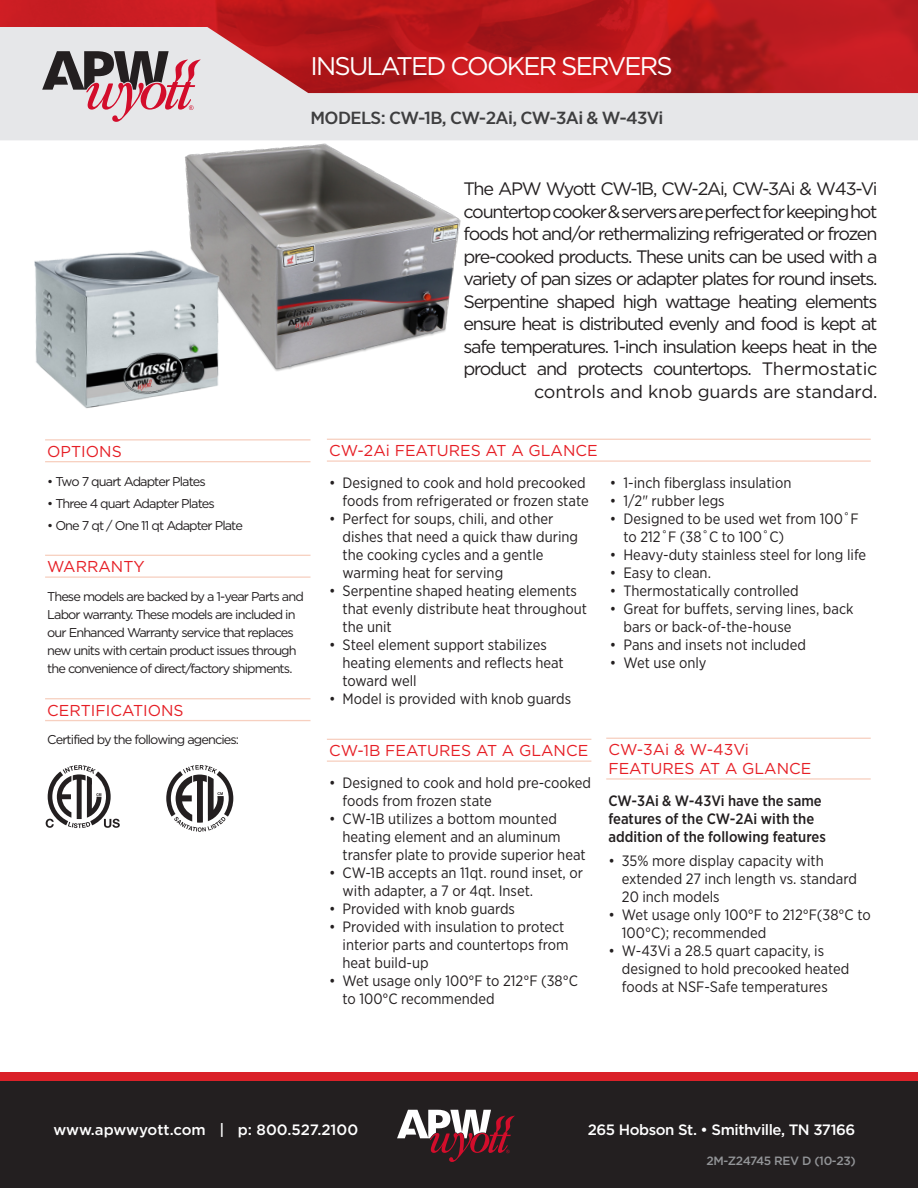
<style>
.page{position:relative;width:918px;height:1188px;background:#fff}
.page>*{position:absolute;margin:0;border:0;box-sizing:border-box;transform-origin:0 0}
.Product_Name{font:25.5px "Gotham";letter-spacing:-.07em;color:#fff}
.Body_copy{font:18px/22.5px "Gotham";letter-spacing:-.07em;color:#231f20;text-align:right}
.Model_Number{font:500 17.55px "Gotham Narrow";letter-spacing:-.03em;color:#3e3e3f;scale:1.11 1}
.Sub_Head_With_Lines{font:15.75px/18.9px "Gotham";color:#e61e25}
.t1{font:15px/18px "Gotham Narrow";color:#231f20}
.Feature_Copy_Cond{font:500 15px/18px "Gotham Narrow";color:#231f20}
.t2{font:500 15px "Gotham";letter-spacing:-.005em;color:#fff}
.t3{font:500 15px "Gotham";letter-spacing:-.03em;color:#fff}
.Specification_Copy{font:12.75px/18px "Gotham";letter-spacing:-.07em;color:#231f20}
.t4{font:500 12px "Gotham";letter-spacing:-.03em;color:#939598}
</style>
<div class="page">
<hr style="left:327px;top:439px;width:544px;height:1px;background:#f7d0c0">
<hr style="left:327px;top:460px;width:544px;height:2px;background:#f7d0c0">
<hr style="left:327px;top:739px;width:264px;height:1px;background:#f7d0c0">
<hr style="left:327px;top:760px;width:264px;height:2px;background:#f7d0c0">
<hr style="left:606px;top:738px;width:265px;height:1px;background:#f7d0c0">
<hr style="left:606px;top:778px;width:265px;height:2px;background:#f7d0c0">
<div style="left:0;top:1072px;width:918px;height:76px;background:#da2128"></div>
<div style="left:0;top:1082px;width:918px;height:106px;background:#231f20"></div>
<svg style="left:397px;top:1110px;width:118px;height:52px"></svg>
<hr style="left:45px;top:439px;width:266px;height:2px;background:#f7d0c0">
<hr style="left:45px;top:461px;width:266px;height:1px;background:#f7d0c0">
<hr style="left:45px;top:555px;width:266px;height:1px;background:#f7d0c0">
<hr style="left:45px;top:576px;width:266px;height:2px;background:#f7d0c0">
<img style="left:0;top:0;width:918px;height:27px">
<svg style="left:0;top:27px;width:918px;height:113px;background:#d08487"></svg>
<svg style="left:42px;top:51px;width:159px;height:71px;background:#b59ba0"></svg>
<hr style="left:45px;top:698px;width:266px;height:1px;background:#f7d0c0">
<hr style="left:45px;top:720px;width:266px;height:1px;background:#f7d0c0">
<img style="left:169px;top:135px;width:307px;height:236px">
<img style="left:34px;top:243px;width:196px;height:165px">
<svg style="left:46px;top:765px;width:74px;height:63px"></svg>
<svg style="left:166px;top:765px;width:67px;height:67px"></svg>
<p class="Product_Name" style="left:310px;top:50px;width:364px">INSULATED COOKER SERVERS</p>
<p class="Model_Number" style="left:310px;top:106px;width:320px">MODELS: CW-1B, CW-2Ai, CW-3Ai &amp; W-43Vi</p>
<p class="Sub_Head_With_Lines" style="left:47px;top:441px;width:76px">OPTIONS</p>
<p class="Specification_Copy" style="left:47px;top:472px;width:160px">• Two 7 quart Adapter Plates</p>
<p class="Specification_Copy" style="left:47px;top:494px;width:169px">• Three 4 quart Adapter Plates</p>
<p class="Specification_Copy" style="left:47px;top:516px;width:197px">• One 7 qt / One 11 qt Adapter Plate</p>
<p class="Sub_Head_With_Lines" style="left:47px;top:557px;width:99px">WARRANTY</p>
<p class="Specification_Copy" style="left:47px;top:587px;width:258px">These models are backed by a 1-year Parts and Labor warranty. These models are included in our Enhanced Warranty service that replaces new units with certain product issues through the convenience of direct/factory shipments.</p>
<p class="Sub_Head_With_Lines" style="left:47px;top:700px;width:138px">CERTIFICATIONS</p>
<p class="Specification_Copy" style="left:47px;top:731px;width:193px">Certified by the following agencies:</p>
<p class="Body_copy" style="left:464px;top:177px;width:415px">The APW Wyott CW-1B, CW-2Ai, CW-3Ai &amp; W43-Vi countertop cooker &amp; servers are perfect for keeping hot foods hot and/or rethermalizing refrigerated or frozen pre-cooked products. These units can be used with a variety of pan sizes or adapter plates for round insets.<br>Serpentine shaped high wattage heating elements ensure heat is distributed evenly and food is kept at safe temperatures. 1-inch insulation keeps heat in the product and protects countertops. Thermostatic controls and knob guards are standard.</p>
<p class="Sub_Head_With_Lines" style="left:329px;top:441px;width:270px">CW-2Ai FEATURES AT A GLANCE</p>
<p class="t1" style="left:329px;top:473px;width:261px;text-align:right">• Designed to cook and hold precooked foods from refrigerated or frozen state</p>
<p class="t1" style="left:343px;top:509px;width:237px;text-indent:-14px">• Perfect for soups, chili, and other dishes that need a quick thaw during the cooking cycles and a gentle warming heat for serving</p>
<p class="t1" style="left:343px;top:581px;width:246px;text-indent:-14px">• Serpentine shaped heating elements that evenly distribute heat throughout the unit</p>
<p class="t1" style="left:343px;top:635px;width:223px;text-indent:-14px">• Steel element support stabilizes heating elements and reflects heat toward well</p>
<p class="t1" style="left:329px;top:689px;width:244px">• Model is provided with knob guards</p>
<p class="t1" style="left:610px;top:473px;width:183px">• 1-inch fiberglass insulation</p>
<p class="t1" style="left:610px;top:491px;width:116px">• 1/2" rubber legs</p>
<p class="t1" style="left:623px;top:509px;width:237px;text-indent:-14px">• Designed to be used wet from 100˚F to 212˚F (38˚C to 100˚C)</p>
<p class="t1" style="left:610px;top:545px;width:258px">• Heavy-duty stainless steel for long life</p>
<p class="t1" style="left:610px;top:563px;width:103px">• Easy to clean.</p>
<p class="t1" style="left:610px;top:581px;width:190px">• Thermostatically controlled</p>
<p class="t1" style="left:623px;top:599px;width:232px;text-indent:-14px">• Great for buffets, serving lines, back bars or back-of-the-house</p>
<p class="t1" style="left:610px;top:635px;width:198px">• Pans and insets not included</p>
<p class="t1" style="left:610px;top:653px;width:98px">• Wet use only</p>
<p class="Sub_Head_With_Lines" style="left:329px;top:741px;width:261px">CW-1B FEATURES AT A GLANCE</p>
<p class="Sub_Head_With_Lines" style="left:608px;top:740px;width:205px">CW-3Ai &amp; W-43Vi<br>FEATURES AT A GLANCE</p>
<p class="t1" style="left:343px;top:773px;width:250px;text-indent:-14px">• Designed to cook and hold pre-cooked foods from frozen state</p>
<p class="t1" style="left:343px;top:809px;width:245px;text-indent:-14px">• CW-1B utilizes a bottom mounted heating element and an aluminum transfer plate to provide superior heat</p>
<p class="t1" style="left:343px;top:863px;width:242px;text-indent:-14px">• CW-1B accepts an 11qt. round inset, or with adapter, a 7 or 4qt. Inset.</p>
<p class="t1" style="left:329px;top:899px;width:188px">• Provided with knob guards</p>
<p class="t1" style="left:343px;top:917px;width:227px;text-indent:-14px">• Provided with insulation to protect interior parts and countertops from heat build-up</p>
<p class="t1" style="left:343px;top:971px;width:237px;text-indent:-14px">• Wet usage only 100°F to 212°F (38°C to 100°C recommended</p>
<p class="Feature_Copy_Cond" style="left:608px;top:791px;width:219px">CW-3Ai &amp; W-43Vi have the same features of the CW-2Ai with the addition of the following features</p>
<p class="t1" style="left:622px;top:852px;width:237px;text-indent:-14px">• 35% more display capacity with extended 27 inch length vs. standard<br>20 inch models</p>
<p class="t1" style="left:622px;top:906px;width:250px;text-indent:-14px">• Wet usage only 100°F to 212°F(38°C to<br>100°C); recommended</p>
<p class="t1" style="left:622px;top:942px;width:229px;text-indent:-14px">• W-43Vi a 28.5 quart capacity, is designed to hold precooked heated foods at NSF-Safe temperatures</p>
<p class="t2" style="left:54px;top:1120px;width:306px">www.apwwyott.com | p: 800.527.2100</p>
<p class="t3" style="left:588px;top:1120px;width:269px">265 Hobson St. • Smithville, TN 37166</p>
<p class="t4" style="left:707px;top:1153px;width:151px">2M-Z24745 REV D (10-23)</p>
</div>
